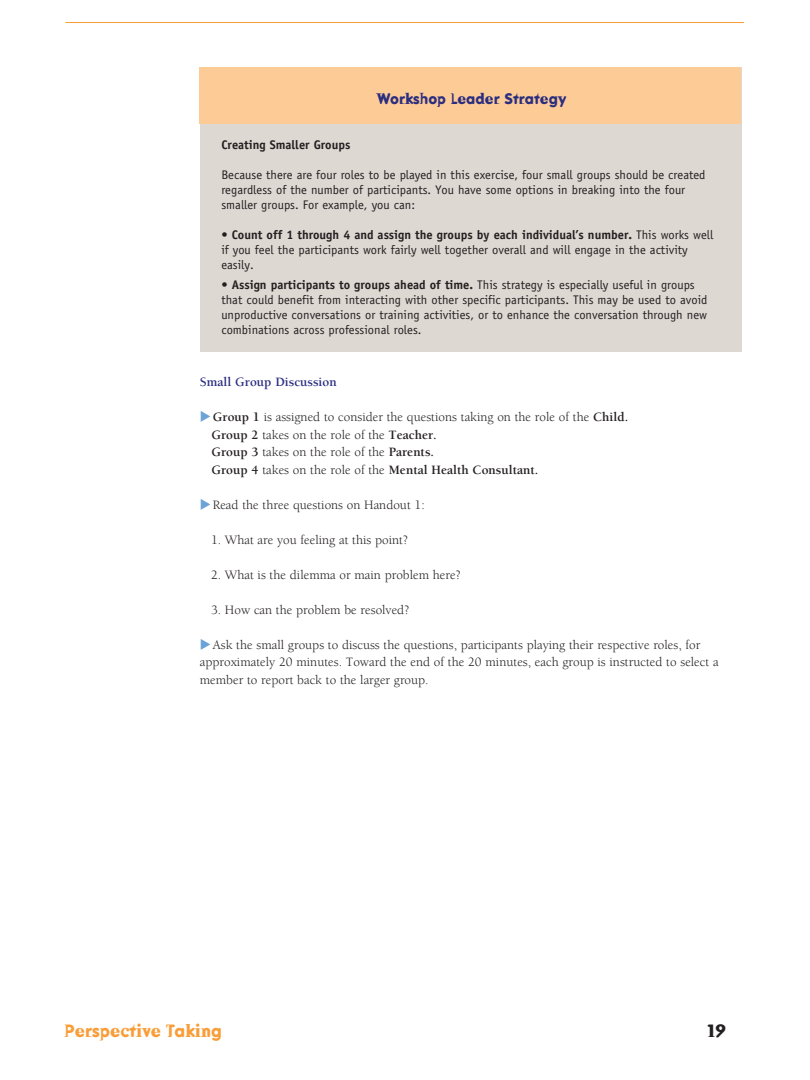
<style>
.page{position:relative;width:810px;height:1080px;background:#fff}
.page>*{position:absolute;margin:0;border:0;box-sizing:border-box;transform-origin:0 0}
.t1{font:700 17.5px "Dead History";color:#f99d38}
.t2{font:700 17.5px "Dead History";color:#231f20}
.t3{font:700 15px "Dead History";color:#2b2e80}
.t4{font:13.12px/17.5px "Berkeley";color:#231f20}
.t5{font:700 13.12px "Berkeley";color:#231f20}
.t6{font:700 13.12px "Berkeley";color:#2b2e80}
.t7{font:12.5px/15px "Officina Sans";color:#231f20}
.t8{font:700 12.5px "Officina Sans";color:#231f20}
.s1{font-weight:700}
.s2{color:#6ba2d7}
.s3{font-weight:400}
</style>
<div class="page">
<div style="left:200px;top:68px;width:542px;height:284px;background:#ddd8d2"></div>
<div style="left:199px;top:68px;width:542px;height:56px;background:#fdcb95"></div>
<hr style="left:66px;top:22px;width:678px;height:1px;background:#f99d38">
<p class="t3" style="left:377px;top:88px;width:190px">Workshop Leader Strategy</p>
<p class="t8" style="left:221px;top:137px;width:131px">Creating Smaller Groups</p>
<p class="t7" style="left:221px;top:167px;width:486px">Because there are four roles to be played in this exercise, four small groups should be created regardless of the number of participants. You have some options in breaking into the four smaller groups. For example, you can:</p>
<p class="t7" style="left:221px;top:227px;width:493px">• <span class="s1">Count off 1 through 4 and assign the groups by each individual’s number.</span> This works well if you feel the participants work fairly well together overall and will engage in the activity easily.</p>
<p class="t7" style="left:221px;top:278px;width:488px">• <span class="s1">Assign participants to groups ahead of time.</span> This strategy is especially useful in groups that could benefit from interacting with other specific participants. This may be used to avoid unproductive conversations or training activities, or to enhance the conversation through new combinations across professional roles.</p>
<p class="t6" style="left:200px;top:375px;width:138px">Small Group Discussion</p>
<p class="t4" style="left:200px;top:408px;width:430px"><span class="s2">◆</span><span class="s1">Group 1</span> is assigned to consider the questions taking on the role of the <span class="s1">Child.</span></p>
<p class="t4" style="left:211px;top:426px;width:227px"><span class="s1">Group 2</span> takes on the role of the <span class="s1">Teacher.</span></p>
<p class="t4" style="left:211px;top:443px;width:224px"><span class="s1">Group 3</span> takes on the role of the <span class="s1">Parents.</span></p>
<p class="t5" style="left:211px;top:462px;width:328px">Group 4 <span class="s3">takes on the role of the</span> Mental Health Consultant.</p>
<p class="t4" style="left:200px;top:496px;width:227px"><span class="s2">◆</span>Read the three questions on Handout 1:</p>
<p class="t4" style="left:211px;top:531px;width:199px">1. What are you feeling at this point?</p>
<p class="t4" style="left:211px;top:566px;width:251px">2. What is the dilemma or main problem here?</p>
<p class="t4" style="left:211px;top:601px;width:200px">3. How can the problem be resolved?</p>
<p class="t4" style="left:200px;top:636px;width:502px"><span class="s2">◆</span>Ask the small groups to discuss the questions, participants playing their respective roles, for</p>
<p class="t4" style="left:200px;top:653px;width:520px">approximately 20 minutes. Toward the end of the 20 minutes, each group is instructed to select a member to report back to the larger group.</p>
<h1 class="t1" style="left:65px;top:1018px;width:159px">Perspective Taking</h1>
<h1 class="t2" style="left:708px;top:1018px;width:20px">19</h1>
</div>
